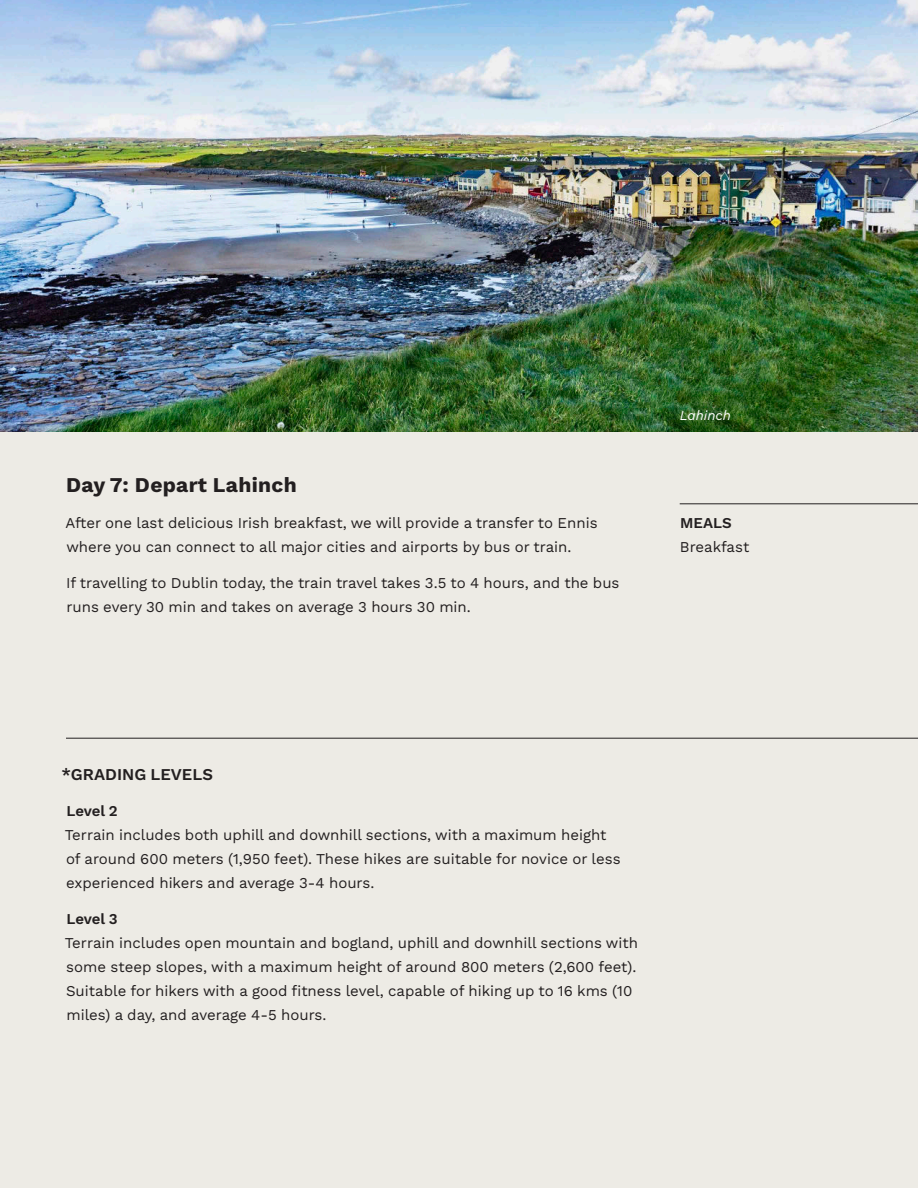
<style>
.page{position:relative;width:918px;height:1188px;background:#fff}
.page>*{position:absolute;margin:0;border:0;box-sizing:border-box;transform-origin:0 0}
.t1{font:700 21px "Work Sans";letter-spacing:.015em;color:#231f20}
.t2{font:600 16.5px "Work Sans";color:#231f20}
.t3{font:15px/24px "Work Sans";color:#231f20}
.t4{font:600 15px "Work Sans";letter-spacing:-.005em;color:#231f20}
.t5{font:italic 13.5px "Work Sans";color:#fff}
</style>
<div class="page">
<div style="left:0;top:333px;width:918px;height:855px;background:#edebe5"></div>
<img style="left:0;top:0;width:918px;height:432px">
<hr style="left:66px;top:738px;width:852px;height:1px;background:#231f20">
<hr style="left:680px;top:504px;width:238px;height:1px;background:#231f20">
<h1 class="t1" style="left:66px;top:477px;width:232px">Day 7: Depart Lahinch</h1>
<p class="t3" style="left:65px;top:510px;width:534px">After one last delicious Irish breakfast, we will provide a transfer to Ennis where you can connect to all major cities and airports by bus or train.</p>
<p class="t3" style="left:66px;top:570px;width:555px">If travelling to Dublin today, the train travel takes 3.5 to 4 hours, and the bus runs every 30 min and takes on average 3 hours 30 min.</p>
<p class="t5" style="left:680px;top:405px;width:52px">Lahinch</p>
<p class="t4" style="left:680px;top:517px;width:53px">MEALS</p>
<p class="t3" style="left:680px;top:534px;width:71px">Breakfast</p>
<p class="t2" style="left:61px;top:768px;width:153px">*GRADING LEVELS</p>
<p class="t4" style="left:67px;top:805px;width:53px">Level 2</p>
<p class="t3" style="left:65px;top:822px;width:557px">Terrain includes both uphill and downhill sections, with a maximum height of around 600 meters (1,950 feet). These hikes are suitable for novice or less experienced hikers and average 3-4 hours.</p>
<p class="t4" style="left:67px;top:913px;width:53px">Level 3</p>
<p class="t3" style="left:65px;top:930px;width:575px">Terrain includes open mountain and bogland, uphill and downhill sections with some steep slopes, with a maximum height of around 800 meters (2,600 feet).<br>Suitable for hikers with a good fitness level, capable of hiking up to 16 kms (10 miles) a day, and average 4-5 hours.</p>
</div>
